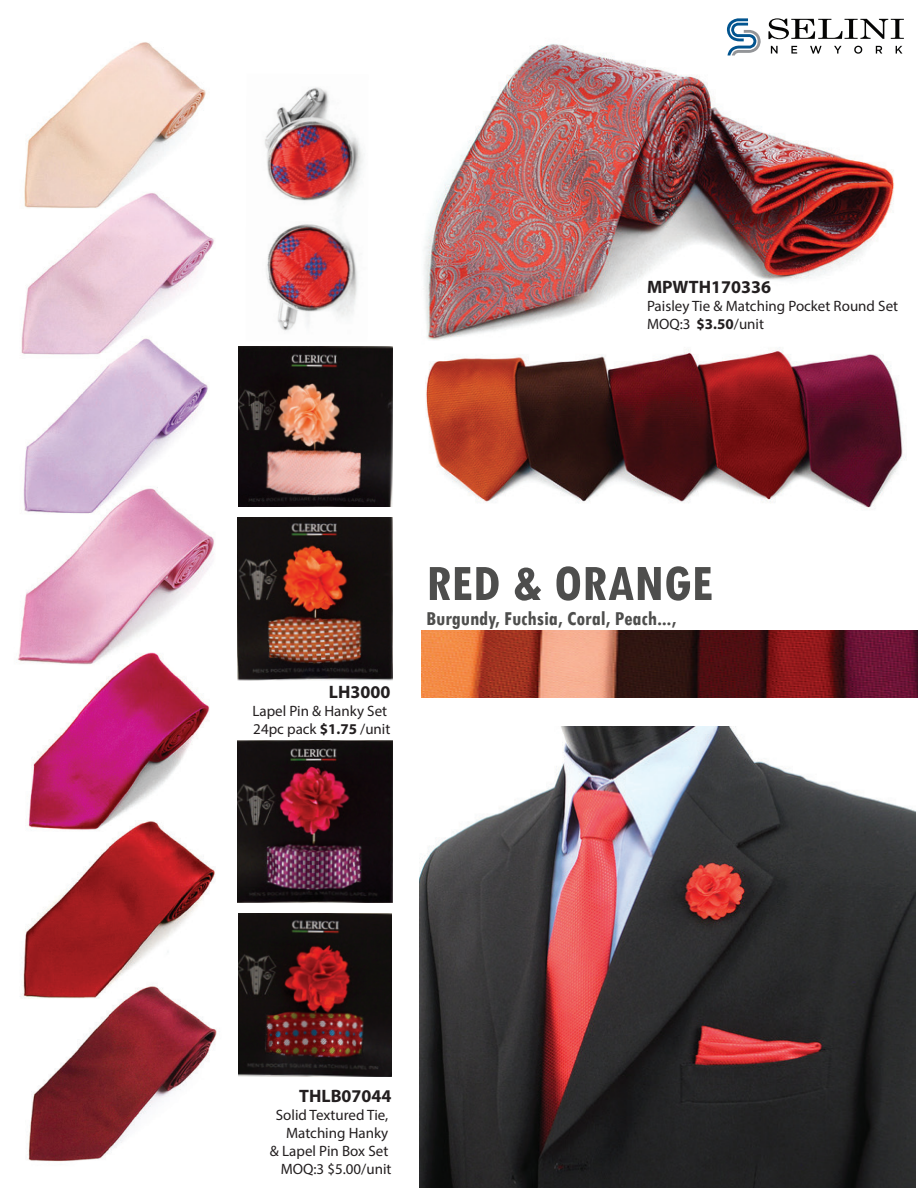
<style>
.page{position:relative;width:918px;height:1188px;background:#fff}
.page>*{position:absolute;margin:0;border:0;box-sizing:border-box;transform-origin:0 0}
.t1{font:700 condensed 54px "Tw Cen";color:#4e4e4d}
.t2{font:700 condensed 21px "Tw Cen";color:#4e4e4d}
.t3{font:700 18px "Myriad Pro";color:#231f20}
.t4{font:15px/18px "Myriad Pro";color:#231f20}
.s1{font-weight:700}
</style>
<div class="page">
<img style="left:17px;top:42px;width:200px;height:1120px">
<img style="left:424px;top:39px;width:473px;height:301px">
<img style="left:239px;top:914px;width:153px;height:162px">
<img style="left:238px;top:346px;width:154px;height:160px">
<img style="left:238px;top:740px;width:155px;height:162px">
<img style="left:238px;top:517px;width:154px;height:164px">
<img style="left:420px;top:727px;width:496px;height:461px">
<img style="left:422px;top:631px;width:496px;height:66px">
<img style="left:264px;top:87px;width:99px;height:244px">
<svg style="left:768px;top:18px;width:136px;height:21px"></svg>
<svg style="left:771px;top:46px;width:7px;height:8px"></svg>
<svg style="left:791px;top:46px;width:6px;height:8px"></svg>
<svg style="left:810px;top:46px;width:12px;height:8px"></svg>
<svg style="left:834px;top:46px;width:8px;height:8px"></svg>
<svg style="left:854px;top:46px;width:8px;height:8px"></svg>
<svg style="left:876px;top:46px;width:6px;height:8px"></svg>
<svg style="left:896px;top:46px;width:6px;height:8px"></svg>
<svg style="left:727px;top:18px;width:34px;height:37px"></svg>
<img style="left:425px;top:347px;width:481px;height:162px">
<p class="t3" style="left:647px;top:276px;width:126px">MPWTH170336</p>
<p class="t4" style="left:647px;top:297px;width:253px">Paisley Tie &amp; Matching Pocket Round Set<br>MOQ:3 <span class="s1">$3.50</span>/unit</p>
<p class="t3" style="left:329px;top:680px;width:63px">LH3000</p>
<p class="t4" style="left:252px;top:702px;width:140px">Lapel Pin &amp; Hanky Set<br>24pc pack <span class="s1">$1.75</span> /unit</p>
<h1 class="t1" style="left:426px;top:550px;width:288px">RED &amp; ORANGE</h1>
<h2 class="t2" style="left:426px;top:606px;width:252px">Burgundy, Fuchsia, Coral, Peach...,</h2>
<p class="t3" style="left:299px;top:1084px;width:94px">THLB07044</p>
<p class="t4" style="left:270px;top:1105px;width:123px;text-align:right">Solid Textured Tie,<br>Matching Hanky<br>&amp; Lapel Pin Box Set<br>MOQ:3 $5.00/unit</p>
</div>
